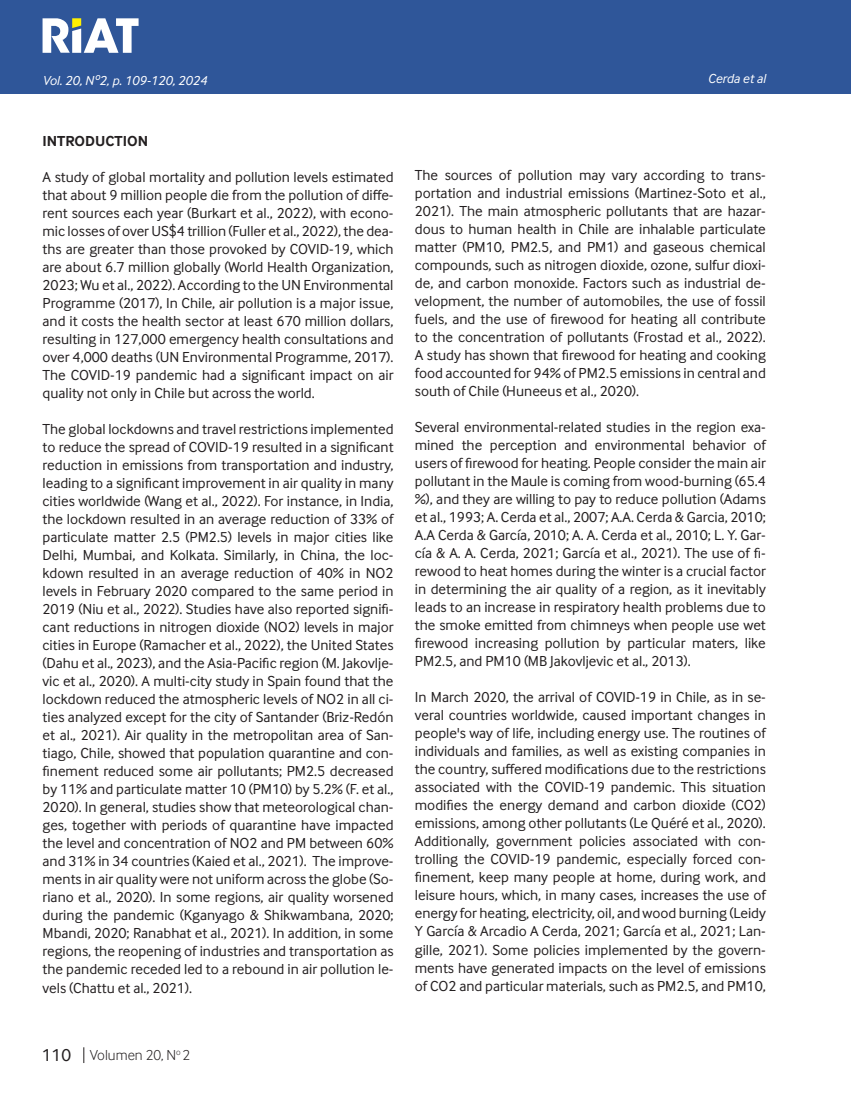
<style>
.page{position:relative;width:851px;height:1106px;background:#fff}
.page>*{position:absolute;margin:0;border:0;box-sizing:border-box;transform-origin:0 0}
.t1{font:15px/18px "Inter Face";color:#231f20;text-align:justify}
.t2{font:300 15px "Inter Face";color:#231f20}
.t3{font:700 15px "Inter Face";color:#231f20}
.Cuño_de_pagina{font:italic 13.5px "Inter Face";color:#fff}
.s1{font-weight:400;font-size:18px}
</style>
<div class="page">
<div style="left:0;top:0;width:850px;height:94px;background:#2f5699"></div>
<hr style="left:850px;top:0;width:1px;height:94px;background:#2f5699">
<svg style="left:43px;top:18px;width:95px;height:35px"></svg>
<svg style="left:83px;top:1047px;width:1px;height:16px"></svg>
<p class="Cuño_de_pagina" style="left:43px;top:72px;width:166px">Vol. 20, Nº2, p. 109-120, 2024</p>
<p class="t3" style="left:43px;top:132px;width:107px">INTRODUCTION</p>
<p class="t1" style="left:43px;top:168px;width:352px">A study of global mortality and pollution levels estimated that about 9 million people die from the pollution of diffe&shy;rent sources each year (Burkart et al., 2022), with econo&shy;mic losses of over US$4 trillion (Fuller et al., 2022), the dea&shy;ths are greater than those provoked by COVID-19, which are about 6.7 million globally (World Health Organization, 2023; Wu et al., 2022). According to the UN Environmental Programme (2017), In Chile, air pollution is a major issue, and it costs the health sector at least 670 million dollars, resulting in 127,000 emergency health consultations and over 4,000 deaths (UN Environmental Programme, 2017).<br>The COVID-19 pandemic had a significant impact on air quality not only in Chile but across the world.</p>
<p class="t1" style="left:43px;top:420px;width:352px">The global lockdowns and travel restrictions implemented to reduce the spread of COVID-19 resulted in a significant reduction in emissions from transportation and industry, leading to a significant improvement in air quality in many cities worldwide (Wang et al., 2022). For instance, in India, the lockdown resulted in an average reduction of 33% of particulate matter 2.5 (PM2.5) levels in major cities like Delhi, Mumbai, and Kolkata. Similarly, in China, the loc&shy;kdown resulted in an average reduction of 40% in NO2 levels in February 2020 compared to the same period in 2019 (Niu et al., 2022). Studies have also reported signifi&shy;cant reductions in nitrogen dioxide (NO2) levels in major cities in Europe (Ramacher et al., 2022), the United States (Dahu et al., 2023), and the Asia-Pacific region (M. Jakovlje&shy;vic et al., 2020). A multi-city study in Spain found that the lockdown reduced the atmospheric levels of NO2 in all ci&shy;ties analyzed except for the city of Santander (Briz-Redón et al., 2021). Air quality in the metropolitan area of San&shy;tiago, Chile, showed that population quarantine and con&shy;finement reduced some air pollutants; PM2.5 decreased by 11% and particulate matter 10 (PM10) by 5.2% (F. et al., 2020). In general, studies show that meteorological chan&shy;ges, together with periods of quarantine have impacted the level and concentration of NO2 and PM between 60% and 31% in 34 countries (Kaied et al., 2021). The improve&shy;ments in air quality were not uniform across the globe (So&shy;riano et al., 2020). In some regions, air quality worsened during the pandemic (Kganyago &amp; Shikwambana, 2020; Mbandi, 2020; Ranabhat et al., 2021). In addition, in some regions, the reopening of industries and transportation as the pandemic receded led to a rebound in air pollution le&shy;vels (Chattu et al., 2021).</p>
<p class="Cuño_de_pagina" style="left:707px;top:71px;width:60px">Cerda et al</p>
<p class="t1" style="left:415px;top:166px;width:352px">The sources of pollution may vary according to trans&shy;portation and industrial emissions (Martinez-Soto et al., 2021). The main atmospheric pollutants that are hazar&shy;dous to human health in Chile are inhalable particulate matter (PM10, PM2.5, and PM1) and gaseous chemical compounds, such as nitrogen dioxide, ozone, sulfur dioxi&shy;de, and carbon monoxide. Factors such as industrial de&shy;velopment, the number of automobiles, the use of fossil fuels, and the use of firewood for heating all contribute to the concentration of pollutants (Frostad et al., 2022).<br>A study has shown that firewood for heating and cooking food accounted for 94% of PM2.5 emissions in central and south of Chile (Huneeus et al., 2020).</p>
<p class="t1" style="left:415px;top:418px;width:352px">Several environmental-related studies in the region exa&shy;mined the perception and environmental behavior of users of firewood for heating. People consider the main air pollutant in the Maule is coming from wood-burning (65.4 %), and they are willing to pay to reduce pollution (Adams et al., 1993; A. Cerda et al., 2007; A.A. Cerda &amp; Garcia, 2010; A.A Cerda &amp; García, 2010; A. A. Cerda et al., 2010; L. Y. Gar&shy;cía &amp; A. A. Cerda, 2021; García et al., 2021). The use of fi&shy;rewood to heat homes during the winter is a crucial factor in determining the air quality of a region, as it inevitably leads to an increase in respiratory health problems due to the smoke emitted from chimneys when people use wet firewood increasing pollution by particular maters, like PM2.5, and PM10 (MB Jakovljevic et al., 2013).</p>
<p class="t1" style="left:415px;top:688px;width:352px">In March 2020, the arrival of COVID-19 in Chile, as in se&shy;veral countries worldwide, caused important changes in people's way of life, including energy use. The routines of individuals and families, as well as existing companies in the country, suffered modifications due to the restrictions associated with the COVID-19 pandemic. This situation modifies the energy demand and carbon dioxide (CO2) emissions, among other pollutants (Le Quéré et al., 2020).<br>Additionally, government policies associated with con&shy;trolling the COVID-19 pandemic, especially forced con&shy;finement, keep many people at home, during work, and leisure hours, which, in many cases, increases the use of energy for heating, electricity, oil, and wood burning (Leidy Y García &amp; Arcadio A Cerda, 2021; García et al., 2021; Lan&shy;gille, 2021). Some policies implemented by the govern&shy;ments have generated impacts on the level of emissions of CO2 and particular materials, such as PM2.5, and PM10,</p>
<p class="t2" style="left:42px;top:1046px;width:150px"><span class="s1">110</span> Volumen 20, N<sup>o</sup> 2</p>
</div>
